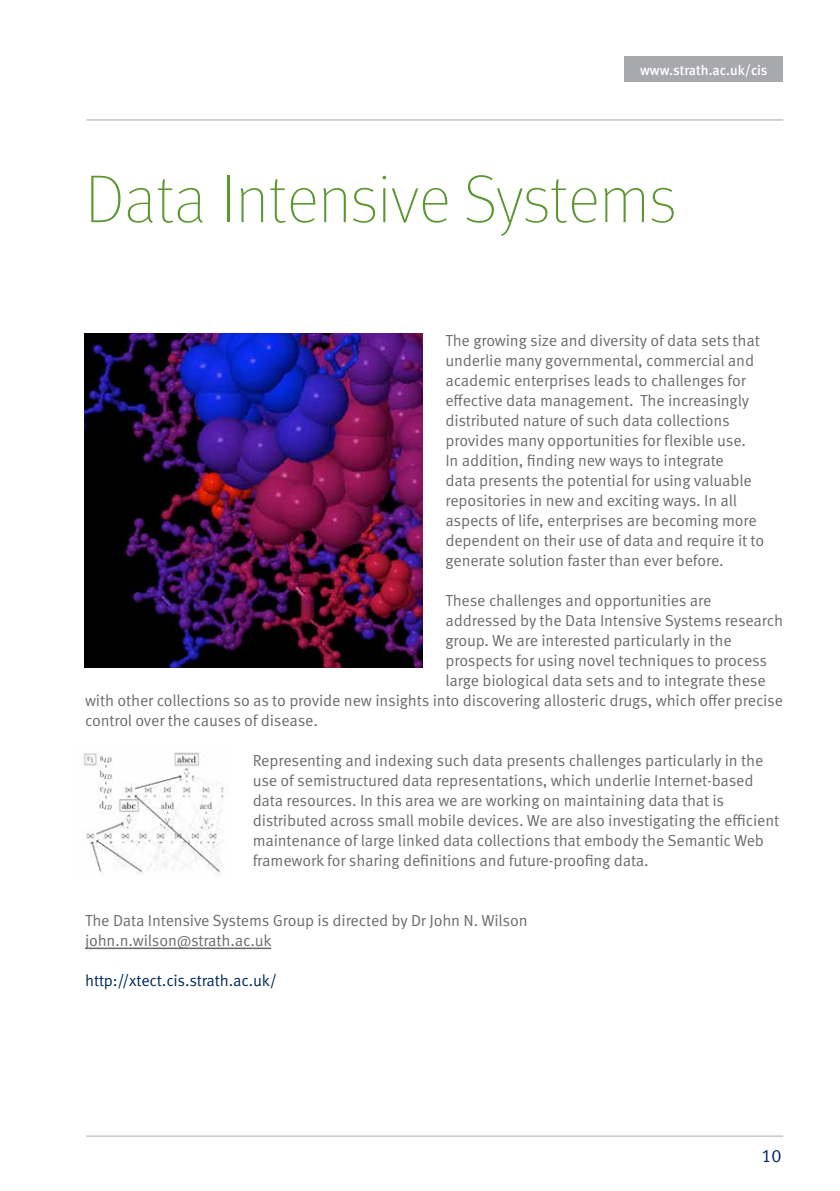
<style>
.page{position:relative;width:840px;height:1191px;background:#fff}
.page>*{position:absolute;margin:0;border:0;box-sizing:border-box;transform-origin:0 0}
.t1{font:100 67.6px "Meta OT";color:#5c9731}
.t2{font:18px "Meta Normal LF";color:#00295c}
.t3{font:16px/20px "Meta OT Norm";letter-spacing:-.01em;color:#6c6d70}
.t4{font:16px "Meta OT Norm";letter-spacing:-.015em;color:#00295c}
.t5{font:500 14px "Meta";color:#fff}
</style>
<div class="page">
<div style="left:624px;top:57px;width:158px;height:25px;background:#a8a9ad"></div>
<hr style="left:86px;top:120px;width:696px;height:1px;background:#a8a9ad">
<hr style="left:86px;top:1135px;width:696px;height:1px;background:#a8a9ad">
<hr style="left:85px;top:947px;width:186px;height:2px;background:#6c6d70">
<img style="left:84px;top:333px;width:338px;height:335px">
<img style="left:83px;top:752px;width:141px;height:124px">
<p class="t5" style="left:639px;top:62px;width:129px">www.strath.ac.uk/cis</p>
<h1 class="t1" style="left:85px;top:161px;width:592px">Data Intensive Systems</h1>
<p class="t3" style="left:445px;top:331px;width:320px">The growing size and diversity of data sets that underlie many governmental, commercial and academic enterprises leads to challenges for effective data management. The increasingly distributed nature of such data collections provides many opportunities for flexible use.<br>In addition, finding new ways to integrate<br>data presents the potential for using valuable repositories in new and exciting ways. In all aspects of life, enterprises are becoming more dependent on their use of data and require it to generate solution faster than ever before.</p>
<p class="t3" style="left:445px;top:591px;width:267px">These challenges and opportunities are</p>
<p class="t3" style="left:445px;top:611px;width:339px">addressed by the Data Intensive Systems research</p>
<p class="t3" style="left:445px;top:631px;width:287px">group. We are interested particularly in the</p>
<p class="t3" style="left:445px;top:651px;width:323px">prospects for using novel techniques to process</p>
<p class="t3" style="left:445px;top:671px;width:321px">large biological data sets and to integrate these</p>
<p class="t3" style="left:85px;top:691px;width:699px">with other collections so as to provide new insights into discovering allosteric drugs, which offer precise</p>
<p class="t3" style="left:85px;top:711px;width:234px">control over the causes of disease.</p>
<p class="t3" style="left:252px;top:751px;width:527px">Representing and indexing such data presents challenges particularly in the use of semistructured data representations, which underlie Internet-based data resources. In this area we are working on maintaining data that is distributed across small mobile devices. We are also investigating the efficient maintenance of large linked data collections that embody the Semantic Web framework for sharing definitions and future-proofing data.</p>
<p class="t3" style="left:85px;top:911px;width:444px">The Data Intensive Systems Group is directed by Dr John N. Wilson john.n.wilson@strath.ac.uk</p>
<p class="t4" style="left:85px;top:971px;width:193px">http://xtect.cis.strath.ac.uk/</p>
<p class="t2" style="left:761px;top:1145px;width:21px">10</p>
</div>
